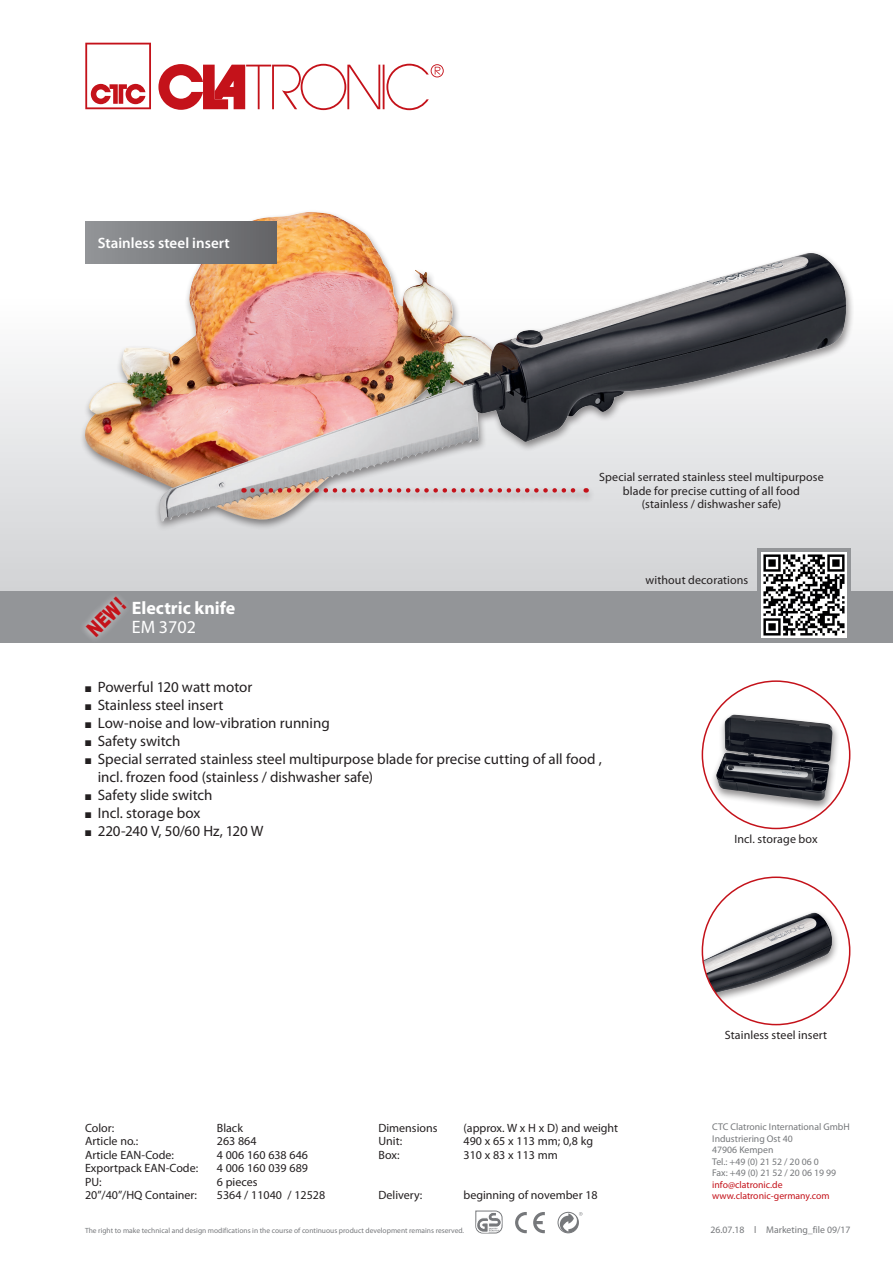
<style>
.page{position:relative;width:893px;height:1263px;background:#fff}
.page>*{position:absolute;margin:0;border:0;box-sizing:border-box;transform-origin:0 0}
.t1{font:900 21px "Arial";color:#c4121a;scale:.7 1}
.t2{font:700 18px "Myriad Pro";color:#fff}
.t3{font:18px "Myriad Pro";color:#fff}
.t4{font:15px/18px "Myriad Pro";color:#231f20}
.t5{font:600 15px "Myriad Pro";color:#fff}
.t6{font:12px/13.5px "Myriad Pro";color:#231f20;text-align:center}
.t7{font:9.75px/11.6px "Myriad Pro";color:#76787b}
.t8{font:9.75px/11.6px "Myriad Pro";color:#c4121a}
.t9{font:7.5px "Myriad Pro";color:#76787b}
</style>
<div class="page">
<div style="left:0;top:298px;width:893px;height:297px;background:linear-gradient(to bottom,#fefefe,#d0d1d4)"></div>
<svg style="left:515px;top:1212px;width:12px;height:21px"></svg>
<svg style="left:533px;top:1212px;width:12px;height:21px"></svg>
<div style="left:558px;top:1212px;width:21px;height:21px;border:1px solid #76787b;border-radius:50%"></div>
<svg style="left:560px;top:1212px;width:23px;height:21px"></svg>
<div style="left:757px;top:549px;width:93px;height:93px;background:linear-gradient(to right,#939598,#939598)"></div>
<svg style="left:158px;top:64px;width:286px;height:46px"></svg>
<svg style="left:85px;top:43px;width:66px;height:66px"></svg>
<div style="left:0;top:591px;width:893px;height:51px;background:#939598"></div>
<svg style="left:475px;top:1210px;width:27px;height:23px"></svg>
<svg style="left:75px;top:586px;width:62px;height:57px"></svg>
<img style="left:761px;top:553px;width:85px;height:85px">
<div style="left:710px;top:712px;width:130px;height:100px;background:#231f20;opacity:.5"></div>
<img style="left:716px;top:715px;width:117px;height:86px">
<div style="left:79px;top:209px;width:775px;height:324px;background:#231f20;opacity:.5"></div>
<img style="left:83px;top:214px;width:485px;height:308px">
<div style="left:235px;top:485px;width:361px;height:18px;background:#231f20;opacity:.5"></div>
<svg style="left:252px;top:488px;width:335px;height:5px"></svg>
<div style="left:702px;top:910px;width:138px;height:114px;background:#231f20;opacity:.5"></div>
<img style="left:703px;top:913px;width:130px;height:80px">
<div style="left:85px;top:221px;width:191px;height:43px;background:linear-gradient(to right,#939598,#636467)"></div>
<p class="t5" style="left:98px;top:233px;width:134px">Stainless steel insert</p>
<h1 class="t1" style="left:80px;top:622px;width:65px;rotate:-45deg">NEW!</h1>
<h2 class="t2" style="left:132px;top:596px;width:105px">Electric knife</h2>
<h2 class="t3" style="left:132px;top:616px;width:66px">EM 3702</h2>
<p class="t6" style="left:599px;top:470px;width:226px">Special serrated stainless steel multipurpose blade for precise cutting of all food (stainless / dishwasher safe)</p>
<p class="t6" style="left:646px;top:573px;width:104px">without decorations</p>
<p class="t4" style="left:85px;top:677px;width:169px">■ Powerful 120 watt motor</p>
<p class="t4" style="left:85px;top:695px;width:140px">■ Stainless steel insert</p>
<p class="t4" style="left:85px;top:713px;width:246px">■ Low-noise and low-vibration running</p>
<p class="t4" style="left:85px;top:731px;width:97px">■ Safety switch</p>
<p class="t4" style="left:98px;top:749px;width:506px;text-indent:-13px">■ Special serrated stainless steel multipurpose blade for precise cutting of all food , incl. frozen food (stainless / dishwasher safe)</p>
<p class="t4" style="left:85px;top:785px;width:129px">■ Safety slide switch</p>
<p class="t4" style="left:85px;top:803px;width:117px">■ Incl. storage box</p>
<p class="t4" style="left:85px;top:821px;width:180px">■ 220-240 V, 50/60 Hz, 120 W</p>
<p class="t6" style="left:85px;top:1121px;width:31px">Color:</p>
<p class="t6" style="left:217px;top:1121px;width:28px">Black</p>
<p class="t6" style="left:85px;top:1134px;width:55px">Article no.:</p>
<p class="t6" style="left:217px;top:1134px;width:41px">263 864</p>
<p class="t6" style="left:85px;top:1148px;width:90px">Article EAN-Code:</p>
<p class="t6" style="left:217px;top:1148px;width:93px">4 006 160 638 646</p>
<p class="t6" style="left:85px;top:1161px;width:115px">Exportpack EAN-Code:</p>
<p class="t6" style="left:217px;top:1161px;width:93px">4 006 160 039 689</p>
<p class="t6" style="left:85px;top:1175px;width:18px">PU:</p>
<p class="t6" style="left:217px;top:1175px;width:42px">6 pieces</p>
<p class="t6" style="left:85px;top:1188px;width:114px">20”/40”/HQ Container:</p>
<p class="t6" style="left:217px;top:1188px;width:110px">5364 / 11040 / 12528</p>
<p class="t6" style="left:378px;top:1121px;width:61px">Dimensions</p>
<p class="t6" style="left:463px;top:1121px;width:156px">(approx. W x H x D) and weight</p>
<p class="t6" style="left:378px;top:1134px;width:25px">Unit:</p>
<p class="t6" style="left:463px;top:1134px;width:131px">490 x 65 x 113 mm; 0,8 kg</p>
<p class="t6" style="left:378px;top:1148px;width:23px">Box:</p>
<p class="t6" style="left:463px;top:1148px;width:96px">310 x 83 x 113 mm</p>
<p class="t6" style="left:378px;top:1188px;width:46px">Delivery:</p>
<p class="t6" style="left:463px;top:1188px;width:136px">beginning of november 18</p>
<p class="t9" style="left:85px;top:1226px;width:381px">The right to make technical and design modifications in the course of continuous product development remains reserved.</p>
<p class="t6" style="left:734px;top:831px;width:85px">Incl. storage box</p>
<p class="t6" style="left:725px;top:1028px;width:104px">Stainless steel insert</p>
<p class="t7" style="left:712px;top:1121px;width:139px">CTC Clatronic International GmbH<br>Industriering Ost 40<br>47906 Kempen<br>Tel.: +49 (0) 21 52 / 20 06 0<br>Fax: +49 (0) 21 52 / 20 06 19 99</p>
<p class="t8" style="left:712px;top:1178px;width:119px">info@clatronic.de www.clatronic-germany.com</p>
<p class="t7" style="left:710px;top:1224px;width:142px">26.07.18 l Marketing_file 09/17</p>
</div>
